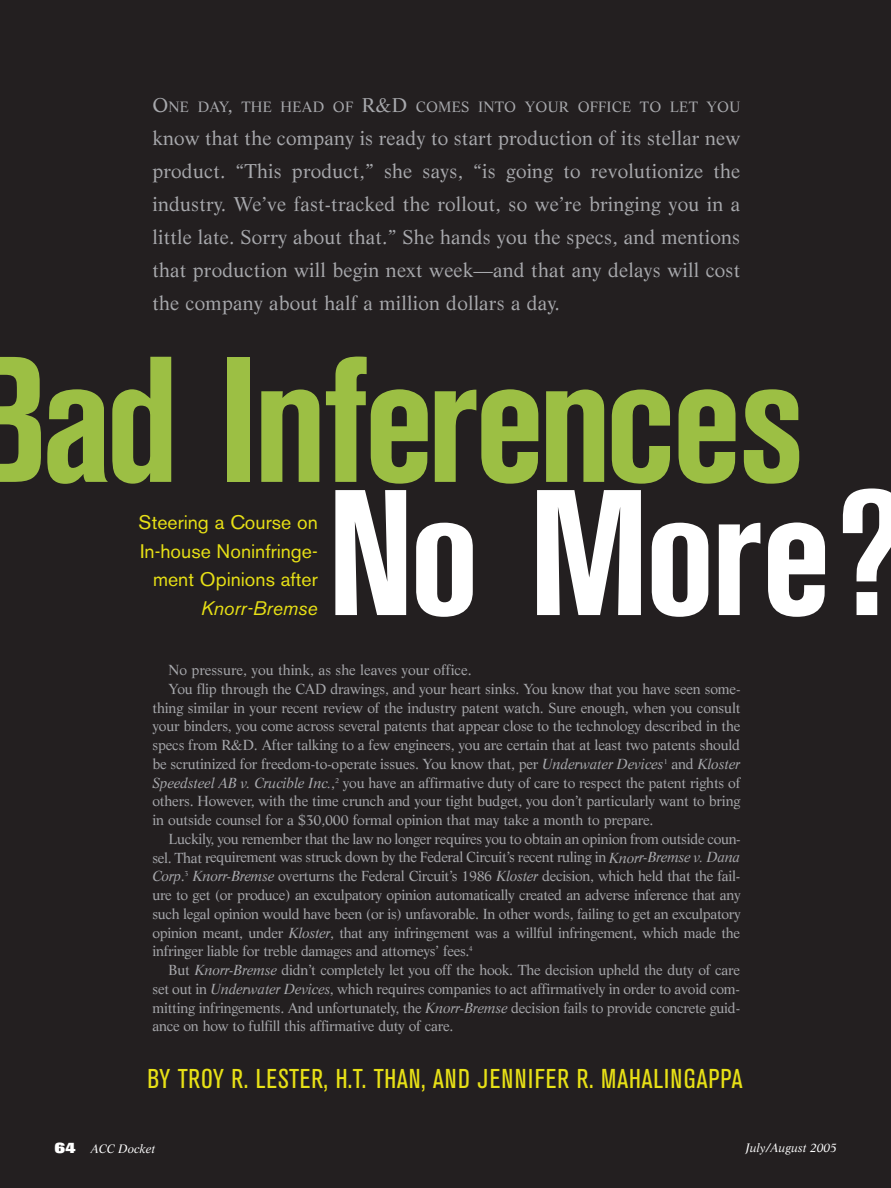
<style>
.page{position:relative;width:891px;height:1188px;background:#231f20}
.page>*{position:absolute;margin:0;border:0;box-sizing:border-box;transform-origin:0 0}
.t1{font:700 condensed 177px "Akzidenz Grotesk BE";letter-spacing:-.03em;color:#9cbf44}
.t2{font:700 condensed 177px "Akzidenz Grotesk BE";letter-spacing:-.025em;color:#fff}
.t3{font:condensed 27px "Akzidenz Grotesk BE";letter-spacing:.035em;color:#e7e016}
.t4{font:19.5px/33px "Life";letter-spacing:.01em;color:#a8a9ad;text-align:justify}
.t5{font:19.5px/28.5px "Akzidenz Grotesk BE";color:#e7e016;text-align:right}
.t6{font:italic 19.5px "Akzidenz Grotesk BE";color:#e7e016}
.t7{font:14.7px "Life";letter-spacing:.015em;color:#a8a9ad}
.t8{font:14.25px/18.8px "Life";letter-spacing:-.015em;color:#a8a9ad;text-align:justify}
.t9{font:italic 12px "Life";color:#fff}
.s1{font-size:19.5px}
.s2{font-style:italic}
.s3{font-family:"Folio";font-weight:800;font-style:normal;font-size:15px}
</style>
<div class="page">
<h3 class="t7" style="left:152px;top:101px;width:589px"><span class="s1">O</span>NE DAY<span class="s1">,</span> THE HEAD OF <span class="s1">R&amp;D</span> COMES INTO YOUR OFFICE TO LET YOU</h3>
<h3 class="t4" style="left:152px;top:123px;width:589px">know that the company is ready to start production of its stellar new product. “This product,” she says, “is going to revolutionize the industry. We’ve fast-tracked the rollout, so we’re bringing you in a little late. Sorry about that.” She hands you the specs, and mentions that production will begin next week—and that any delays will cost the company about half a million dollars a day.</h3>
<p class="t1" style="left:-36px;top:357px;width:843px">Bad Inferences</p>
<p class="t5" style="left:139px;top:510px;width:181px">Steering a Course on</p>
<p class="t2" style="left:327px;top:490px;width:580px">No More?</p>
<h3 class="t5" style="left:140px;top:539px;width:179px">In-house Noninfringe&shy;ment Opinions after</h3>
<p class="t6" style="left:201px;top:601px;width:119px">Knorr-Bremse</p>
<p class="t8" style="left:169px;top:662px;width:305px">No pressure, you think, as she leaves your office.</p>
<p class="t8" style="left:152px;top:681px;width:590px;text-indent:16px">You flip through the CAD drawings, and your heart sinks. You know that you have seen some&shy;thing similar in your recent review of the industry patent watch. Sure enough, when you consult your binders, you come across several patents that appear close to the technology described in the specs from R&amp;D. After talking to a few engineers, you are certain that at least two patents should be scrutinized for freedom-to-operate issues. You know that, per <span class="s2">Underwater Devices</span><sup>1</sup> and <span class="s2">Kloster Speedsteel AB v. Crucible Inc.</span>,<sup>2</sup> you have an affirmative duty of care to respect the patent rights of others. However, with the time crunch and your tight budget, you don’t particularly want to bring in outside counsel for a $30,000 formal opinion that may take a month to prepare.</p>
<p class="t8" style="left:152px;top:831px;width:590px;text-indent:16px">Luckily, you remember that the law no longer requires you to obtain an opinion from outside coun&shy;sel. That requirement was struck down by the Federal Circuit’s recent ruling in <span class="s2">Knorr-Bremse v. Dana Corp</span>.<sup>3</sup> <span class="s2">Knorr-Bremse</span> overturns the Federal Circuit’s 1986 <span class="s2">Kloster</span> decision, which held that the fail&shy;ure to get (or produce) an exculpatory opinion automatically created an adverse inference that any such legal opinion would have been (or is) unfavorable. In other words, failing to get an exculpatory opinion meant, under <span class="s2">Kloster</span>, that any infringement was a willful infringement, which made the infringer liable for treble damages and attorneys’ fees.<sup>4</sup></p>
<p class="t8" style="left:152px;top:962px;width:589px;text-indent:16px">But <span class="s2">Knorr-Bremse</span> didn’t completely let you off the hook. The decision upheld the duty of care set out in <span class="s2">Underwater Devices</span>, which requires companies to act affirmatively in order to avoid com&shy;mitting infringements. And unfortunately, the <span class="s2">Knorr-Bremse</span> decision fails to provide concrete guid&shy;ance on how to fulfill this affirmative duty of care.</p>
<h2 class="t3" style="left:148px;top:1069px;width:596px">BY TROY R. LESTER, H.T. THAN, AND JENNIFER R. MAHALINGAPPA</h2>
<p class="t9" style="left:54px;top:1144px;width:102px"><span class="s3">64</span> ACC Docket</p>
<p class="t9" style="left:746px;top:1143px;width:93px">July/August 2005</p>
</div>
